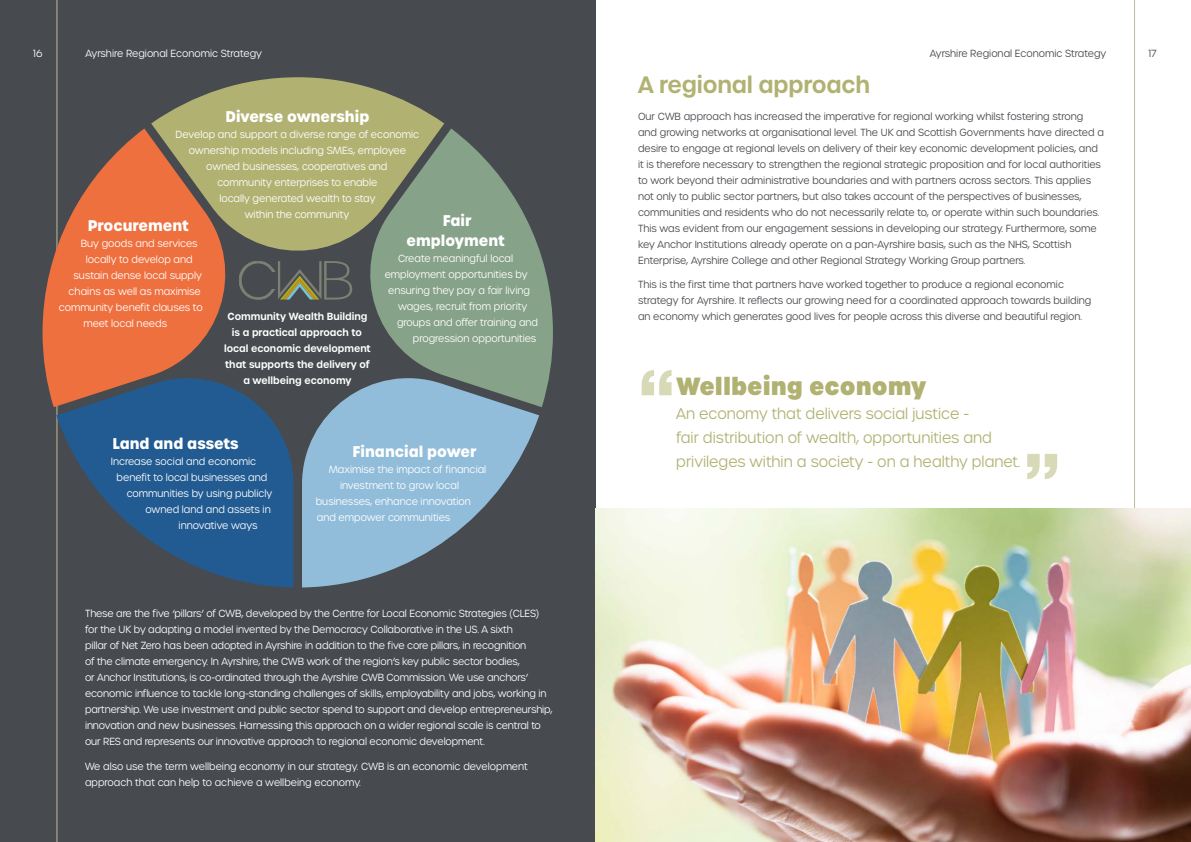
<style>
.page{position:relative;width:1191px;height:842px;background:#fff}
.page>*{position:absolute;margin:0;border:0;box-sizing:border-box;transform-origin:0 0}
.Paragraph_Style_1{font:68px "Swiss 721 BT Black No 2";color:#d8d9b7;scale:.95 1}
.Paragraph_Style_1-2{font:800 24px "Urbane";color:#b1b272;scale:.95 1}
.Subheads{font:600 23px "Urbane";letter-spacing:-.01em;color:#b1b272;scale:.95 1}
.Paragraph_Style_1-3{font:300 15px/24px "Urbane";color:#b1b272;scale:.95 1}
.Body{font:700 15px/20px "Urbane";color:#fff;text-align:center;scale:.95 1}
.Body-2{font:300 10px/16px "Urbane";letter-spacing:-.01em;color:#fff;scale:.95 1}
.Body-3{font:300 10px/16px "Urbane";color:#474a4f;scale:.95 1}
.Body-4{font:600 10px/16px "Urbane";color:#fff;text-align:center;scale:.95 1}
</style>
<div class="page">
<div style="left:0;top:0;width:595px;height:842px;background:#474a4f"></div>
<svg style="left:247px;top:265px;width:101px;height:35px"></svg>
<hr style="left:57px;top:0;width:1px;height:842px;background:#c1b99b">
<hr style="left:1134px;top:0;width:1px;height:842px;background:#c1b99b">
<svg style="left:56px;top:397px;width:237px;height:190px;fill:#225b91"></svg>
<svg style="left:151px;top:77px;width:293px;height:188px;fill:#b1b272"></svg>
<svg style="left:348px;top:128px;width:205px;height:279px;fill:#86a288"></svg>
<svg style="left:43px;top:128px;width:204px;height:279px;fill:#ee703f"></svg>
<svg style="left:302px;top:361px;width:237px;height:226px;fill:#91bdda"></svg>
<svg style="left:1027px;top:454px;width:30px;height:25px"></svg>
<img style="left:595px;top:509px;width:596px;height:333px">
<p class="Body-2" style="left:33px;top:45px;width:11px">16</p>
<p class="Body-2" style="left:86px;top:45px;width:187px">Ayrshire Regional Economic Strategy</p>
<p class="Body-3" style="left:930px;top:45px;width:187px">Ayrshire Regional Economic Strategy</p>
<p class="Body-3" style="left:1148px;top:45px;width:10px">17</p>
<p class="Body" style="left:225px;top:106px;width:153px">Diverse ownership</p>
<p class="Body-2" style="left:176px;top:126px;width:258px;text-align:center">Develop and support a diverse range of economic ownership models including SMEs, employee owned businesses, cooperatives and<br>community enterprises to enable<br>locally generated wealth to stay<br>within the community</p>
<p class="Body" style="left:406px;top:210px;width:105px">Fair employment</p>
<p class="Body-2" style="left:398px;top:250px;width:123px">Create meaningful local</p>
<p class="Body-2" style="left:385px;top:266px;width:152px">employment opportunities by</p>
<p class="Body-2" style="left:388px;top:282px;width:151px">ensuring they pay a fair living</p>
<p class="Body-2" style="left:398px;top:298px;width:137px">wages, recruit from priority</p>
<p class="Body-2" style="left:397px;top:314px;width:150px">groups and offer training and</p>
<p class="Body-2" style="left:413px;top:330px;width:131px">progression opportunities</p>
<p class="Body" style="left:88px;top:216px;width:108px">Procurement</p>
<p class="Body-2" style="left:81px;top:236px;width:124px">Buy goods and services</p>
<p class="Body-2" style="left:86px;top:252px;width:114px">locally to develop and</p>
<p class="Body-2" style="left:74px;top:268px;width:137px">sustain dense local supply</p>
<p class="Body-2" style="left:69px;top:284px;width:141px">chains as well as maximise</p>
<p class="Body-2" style="left:59px;top:300px;width:153px">community benefit clauses to</p>
<p class="Body-2" style="left:83px;top:316px;width:90px">meet local needs</p>
<p class="Body-4" style="left:224px;top:308px;width:156px">Community Wealth Building is a practical approach to local economic development that supports the delivery of a wellbeing economy</p>
<p class="Body" style="left:112px;top:433px;width:134px">Land and assets</p>
<p class="Body-2" style="left:111px;top:453px;width:155px">Increase social and economic</p>
<p class="Body-2" style="left:117px;top:469px;width:160px">benefit to local businesses and</p>
<p class="Body-2" style="left:127px;top:485px;width:155px">communities by using publicly</p>
<p class="Body-2" style="left:145px;top:501px;width:133px">owned land and assets in</p>
<p class="Body-2" style="left:179px;top:517px;width:84px">innovative ways</p>
<p class="Body" style="left:352px;top:441px;width:132px">Financial power</p>
<p class="Body-2" style="left:329px;top:461px;width:167px">Maximise the impact of financial</p>
<p class="Body-2" style="left:340px;top:477px;width:127px">investment to grow local</p>
<p class="Body-2" style="left:316px;top:493px;width:165px">businesses, enhance innovation</p>
<p class="Body-2" style="left:317px;top:509px;width:142px">and empower communities</p>
<p class="Body-2" style="left:85px;top:605px;width:493px">These are the five ‘pillars’ of CWB, developed by the Centre for Local Economic Strategies (CLES) for the UK by adapting a model invented by the Democracy Collaborative in the US. A sixth<br>pillar of Net Zero has been adopted in Ayrshire in addition to the five core pillars, in recognition<br>of the climate emergency. In Ayrshire, the CWB work of the region’s key public sector bodies,<br>or Anchor Institutions, is co-ordinated through the Ayrshire CWB Commission. We use anchors’ economic influence to tackle long-standing challenges of skills, employability and jobs, working in partnership. We use investment and public sector spend to support and develop entrepreneurship, innovation and new businesses. Harnessing this approach on a wider regional scale is central to our RES and represents our innovative approach to regional economic development.</p>
<p class="Body-2" style="left:85px;top:758px;width:467px">We also use the term wellbeing economy in our strategy. CWB is an economic development approach that can help to achieve a wellbeing economy.</p>
<p class="Subheads" style="left:638px;top:69px;width:246px">A regional approach</p>
<p class="Body-3" style="left:638px;top:108px;width:492px">Our CWB approach has increased the imperative for regional working whilst fostering strong and growing networks at organisational level. The UK and Scottish Governments have directed a desire to engage at regional levels on delivery of their key economic development policies, and it is therefore necessary to strengthen the regional strategic proposition and for local authorities to work beyond their administrative boundaries and with partners across sectors. This applies not only to public sector partners, but also takes account of the perspectives of businesses, communities and residents who do not necessarily relate to, or operate within such boundaries.<br>This was evident from our engagement sessions in developing our strategy. Furthermore, some key Anchor Institutions already operate on a pan-Ayrshire basis, such as the NHS, Scottish Enterprise, Ayrshire College and other Regional Strategy Working Group partners.</p>
<p class="Body-3" style="left:638px;top:277px;width:478px">This is the first time that partners have worked together to produce a regional economic strategy for Ayrshire. It reflects our growing need for a coordinated approach towards building an economy which generates good lives for people across this diverse and beautiful region.</p>
<p class="Paragraph_Style_1" style="left:636px;top:352px;width:44px">“</p>
<p class="Paragraph_Style_1-2" style="left:676px;top:369px;width:264px">Wellbeing economy</p>
<p class="Paragraph_Style_1-3" style="left:676px;top:401px;width:364px">An economy that delivers social justice -<br>fair distribution of wealth, opportunities and privileges within a society - on a healthy planet.</p>
</div>
